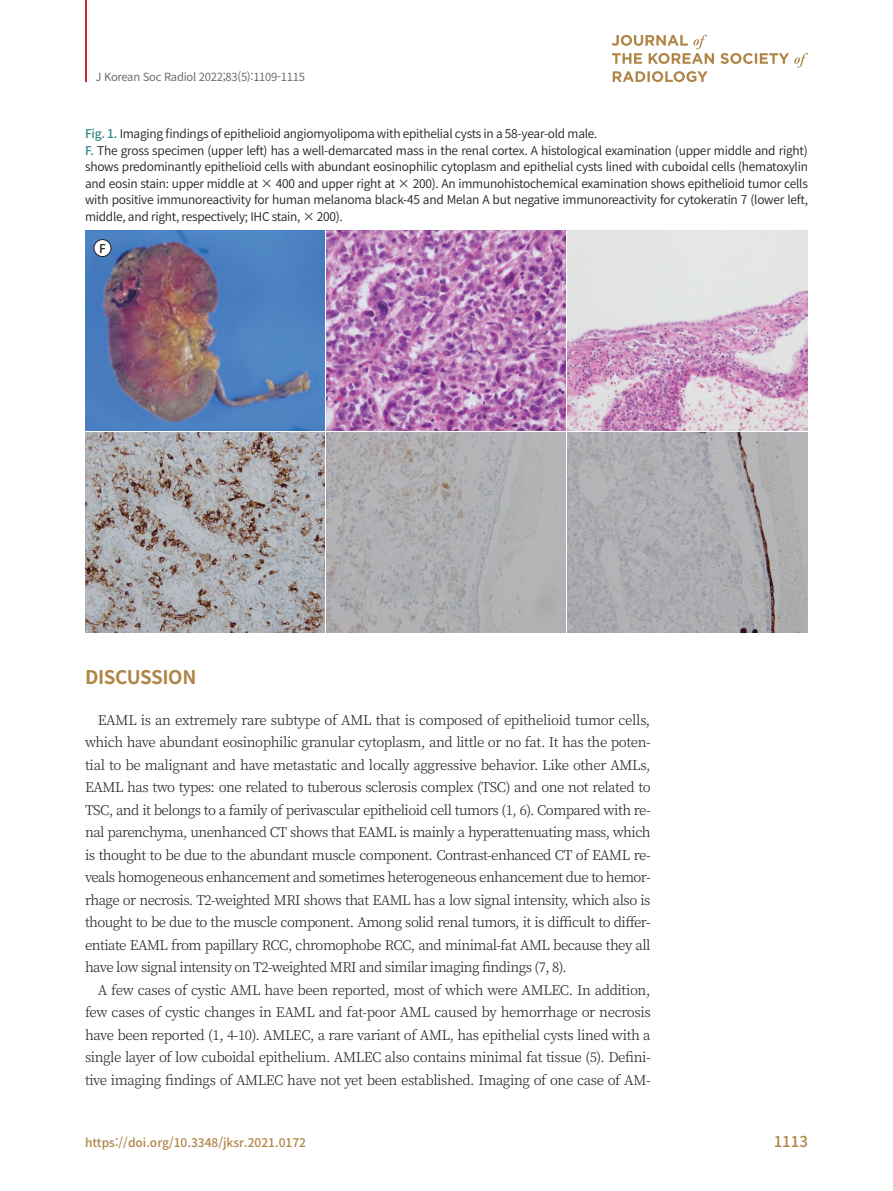
<style>
.page{position:relative;width:893px;height:1191px;background:#fff}
.page>*{position:absolute;margin:0;border:0;box-sizing:border-box;transform-origin:0 0}
.큰제목{font:700 18.75px "Noto Sans CJ Kkr";letter-spacing:-.02em;color:#b08548}
.t1{font:500 15px "Noto Sans CJ Kkr";color:#b08548}
.영문본문{font:300 13.5px/22.5px "Noto Serif CJ Kkr";letter-spacing:-.04em;color:#231f20;text-align:justify}
.그림제목1{font:600 12px/16.5px "Noto Sans CJ Kkr";letter-spacing:-.02em;color:#231f20;text-align:justify}
.그림제목{font:600 12px "Noto Sans CJ Kkr";letter-spacing:-.02em;color:#231f20}
.t2{font:500 12px "Noto Sans CJ Kkr";color:#b08548}
.캡션{font:500 12px "Noto Sans CJ Kkr";color:#231f20}
.t3{font:11.25px "Noto Sans CJ Kkr";letter-spacing:-.025em;color:#6c6d70}
.s1{font-weight:500;color:#328886}
</style>
<div class="page">
<hr style="left:85px;top:0;width:2px;height:82px;background:#c8242b">
<svg style="left:612px;top:35px;width:196px;height:47px"></svg>
<img style="left:326px;top:231px;width:240px;height:200px">
<img style="left:568px;top:231px;width:240px;height:200px">
<img style="left:85px;top:231px;width:239px;height:200px">
<img style="left:326px;top:433px;width:240px;height:199px">
<img style="left:568px;top:433px;width:240px;height:199px">
<img style="left:85px;top:433px;width:239px;height:199px">
<div style="left:94px;top:239px;width:17px;height:18px;background:#fff;border-radius:50%"></div>
<div style="left:94px;top:239px;width:17px;height:18px;border:1px solid #231f20;border-radius:50%"></div>
<p class="t3" style="left:96px;top:70px;width:211px">J Korean Soc Radiol 2022;83(5):1109-1115</p>
<p class="그림제목" style="left:85px;top:127px;width:514px"><span class="s1">Fig. 1.</span> Imaging findings of epithelioid angiomyolipoma with epithelial cysts in a 58-year-old male.</p>
<p class="그림제목1" style="left:85px;top:142px;width:724px"><span class="s1">F.</span> The gross specimen (upper left) has a well-demarcated mass in the renal cortex. A histological examination (upper middle and right) shows predominantly epithelioid cells with abundant eosinophilic cytoplasm and epithelial cysts lined with cuboidal cells (hematoxylin and eosin stain: upper middle at × 400 and upper right at × 200). An immunohistochemical examination shows epithelioid tumor cells with positive immunoreactivity for human melanoma black-45 and Melan A but negative immunoreactivity for cytokeratin 7 (lower left, middle, and right, respectively; IHC stain, × 200).</p>
<p class="캡션" style="left:99px;top:241px;width:8px">F</p>
<p class="큰제목" style="left:85px;top:667px;width:113px">DISCUSSION</p>
<p class="영문본문" style="left:85px;top:709px;width:567px;text-indent:13px">EAML is an extremely rare subtype of AML that is composed of epithelioid tumor cells, which have abundant eosinophilic granular cytoplasm, and little or no fat. It has the poten&shy;tial to be malignant and have metastatic and locally aggressive behavior. Like other AMLs, EAML has two types: one related to tuberous sclerosis complex (TSC) and one not related to TSC, and it belongs to a family of perivascular epithelioid cell tumors (1, 6). Compared with re&shy;nal parenchyma, unenhanced CT shows that EAML is mainly a hyperattenuating mass, which is thought to be due to the abundant muscle component. Contrast-enhanced CT of EAML re&shy;veals homogeneous enhancement and sometimes heterogeneous enhancement due to hemor&shy;rhage or necrosis. T2-weighted MRI shows that EAML has a low signal intensity, which also is thought to be due to the muscle component. Among solid renal tumors, it is difficult to differ&shy;entiate EAML from papillary RCC, chromophobe RCC, and minimal-fat AML because they all have low signal intensity on T2-weighted MRI and similar imaging findings (7, 8).</p>
<p class="영문본문" style="left:85px;top:979px;width:567px;text-indent:13px">A few cases of cystic AML have been reported, most of which were AMLEC. In addition, few cases of cystic changes in EAML and fat-poor AML caused by hemorrhage or necrosis have been reported (1, 4-10). AMLEC, a rare variant of AML, has epithelial cysts lined with a single layer of low cuboidal epithelium. AMLEC also contains minimal fat tissue (5). Defini&shy;tive imaging findings of AMLEC have not yet been established. Imaging of one case of AM-</p>
<p class="t2" style="left:85px;top:1135px;width:222px">https://doi.org/10.3348/jksr.2021.0172</p>
<p class="t1" style="left:774px;top:1132px;width:36px">1113</p>
</div>
